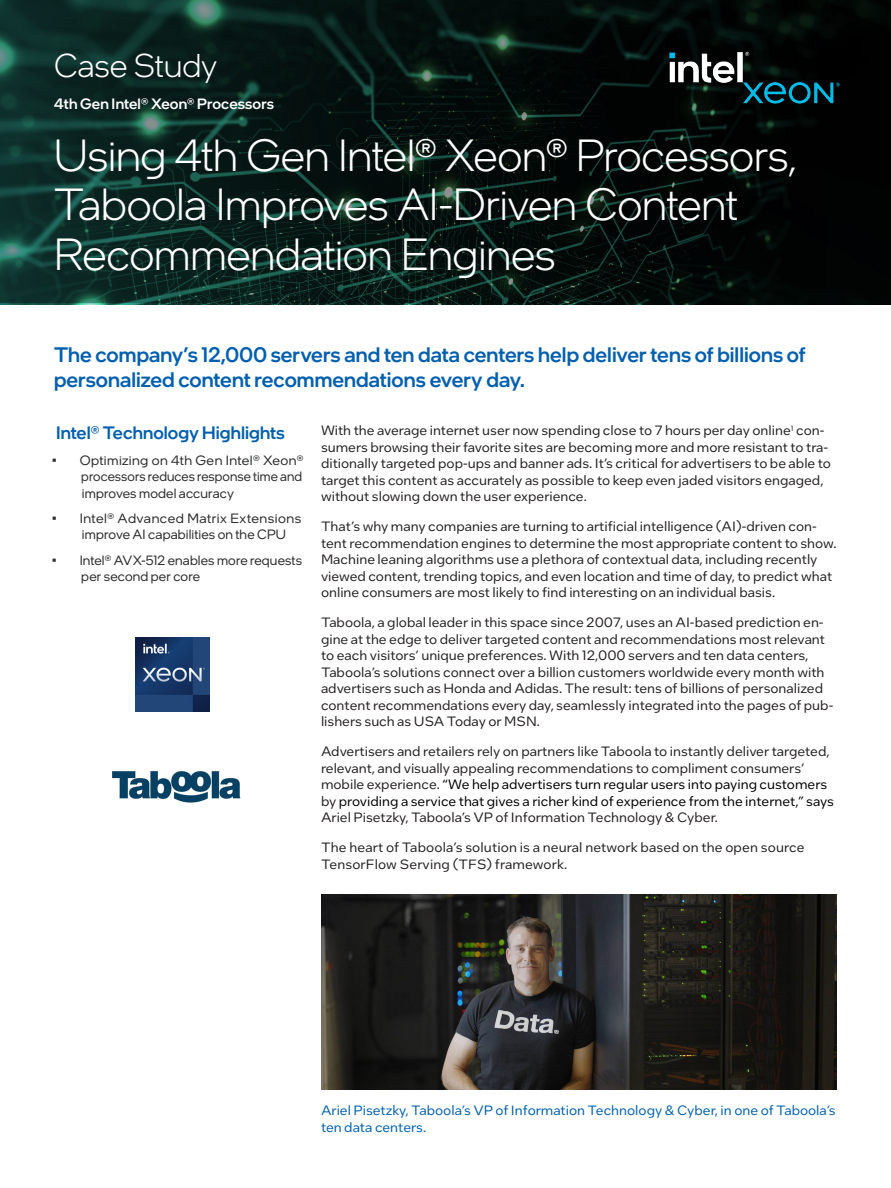
<style>
.page{position:relative;width:891px;height:1188px;background:#fff}
.page>*{position:absolute;margin:0;border:0;box-sizing:border-box;transform-origin:0 0}
.Main_Title{font:300 45px/49.5px "Intel One Display";letter-spacing:-.01em;color:#fff}
.PgTtlLft_-Page_Title_Left{font:300 33px "Intel One Display";color:#fff}
.ProdName_-_Product_Name{font:500 21px/25.2px "Intel One Display";color:#015fae}
.Copy_Header_Blue-2{font:500 18px "Intel One Display";color:#015fae}
.Mini-header-2{font:500 15px "Intel One Display";letter-spacing:.01em;color:#fff}
.MainCopy-2{font:13.5px/16.5px "Intel One Text";color:#231f20}
.Bulleted-2{font:13.5px/16.5px "Intel One Display";letter-spacing:.01em;color:#2d2f2e}
.Caption-2{font:13.5px/16.5px "Intel One Text";color:#015fae}
.s1{color:#000}
</style>
<div class="page">
<img style="left:135px;top:637px;width:75px;height:75px">
<img style="left:112px;top:771px;width:129px;height:32px">
<img style="left:321px;top:894px;width:516px;height:195px">
<svg style="left:0;top:0;width:891px;height:305px;background:#071915"></svg>
<img style="left:665px;top:50px;width:179px;height:55px">
<p class="PgTtlLft_-Page_Title_Left" style="left:54px;top:45px;width:165px">Case Study</p>
<p class="Mini-header-2" style="left:54px;top:95px;width:221px">4th Gen Intel® Xeon® Processors</p>
<p class="Main_Title" style="left:54px;top:130px;width:744px">Using 4th Gen Intel® Xeon® Processors,<br>Taboola Improves AI-Driven Content<br>Recommendation Engines</p>
<p class="ProdName_-_Product_Name" style="left:54px;top:341px;width:753px">The company’s 12,000 servers and ten data centers help deliver tens of billions of personalized content recommendations every day.</p>
<p class="Copy_Header_Blue-2" style="left:56px;top:421px;width:230px">Intel® Technology Highlights</p>
<p class="Bulleted-2" style="left:81px;top:451px;width:224px;text-align:justify;text-indent:-29px">• Optimizing on 4th Gen Intel® Xeon® processors reduces response time and improves model accuracy</p>
<p class="Bulleted-2" style="left:82px;top:510px;width:221px;text-indent:-30px">• Intel® Advanced Matrix Extensions improve AI capabilities on the CPU</p>
<p class="Bulleted-2" style="left:81px;top:552px;width:222px;text-indent:-29px">• Intel® AVX-512 enables more requests per second per core</p>
<p class="MainCopy-2" style="left:321px;top:422px;width:512px">With the average internet user now spending close to 7 hours per day online<sup>1</sup> con&shy;sumers browsing their favorite sites are becoming more and more resistant to tra&shy;ditionally targeted pop-ups and banner ads. It’s critical for advertisers to be able to target this content as accurately as possible to keep even jaded visitors engaged, without slowing down the user experience.</p>
<p class="MainCopy-2" style="left:321px;top:518px;width:517px">That’s why many companies are turning to artificial intelligence (AI)-driven con&shy;tent recommendation engines to determine the most appropriate content to show.<br>Machine leaning algorithms use a plethora of contextual data, including recently viewed content, trending topics, and even location and time of day, to predict what online consumers are most likely to find interesting on an individual basis.</p>
<p class="MainCopy-2" style="left:321px;top:614px;width:514px">Taboola, a global leader in this space since 2007, uses an AI-based prediction en&shy;gine at the edge to deliver targeted content and recommendations most relevant to each visitors’ unique preferences. With 12,000 servers and ten data centers, Taboola’s solutions connect over a billion customers worldwide every month with advertisers such as Honda and Adidas. The result: tens of billions of personalized content recommendations every day, seamlessly integrated into the pages of pub&shy;lishers such as USA Today or MSN.</p>
<p class="MainCopy-2" style="left:321px;top:743px;width:515px">Advertisers and retailers rely on partners like Taboola to instantly deliver targeted, relevant, and visually appealing recommendations to compliment consumers’ mobile experience. <span class="s1">“We help advertisers turn regular users into paying customers </span>by <span class="s1">providing a service that gives a richer kind of experience from the internet,” says </span>Ariel Pisetzky, Taboola’s VP of Information Technology &amp; Cyber.</p>
<p class="MainCopy-2" style="left:321px;top:839px;width:485px">The heart of Taboola’s solution is a neural network based on the open source<br>TensorFlow Serving (TFS) framework.</p>
<p class="Caption-2" style="left:321px;top:1102px;width:516px">Ariel Pisetzky, Taboola’s VP of Information Technology &amp; Cyber, in one of Taboola’s ten data centers.</p>
</div>
